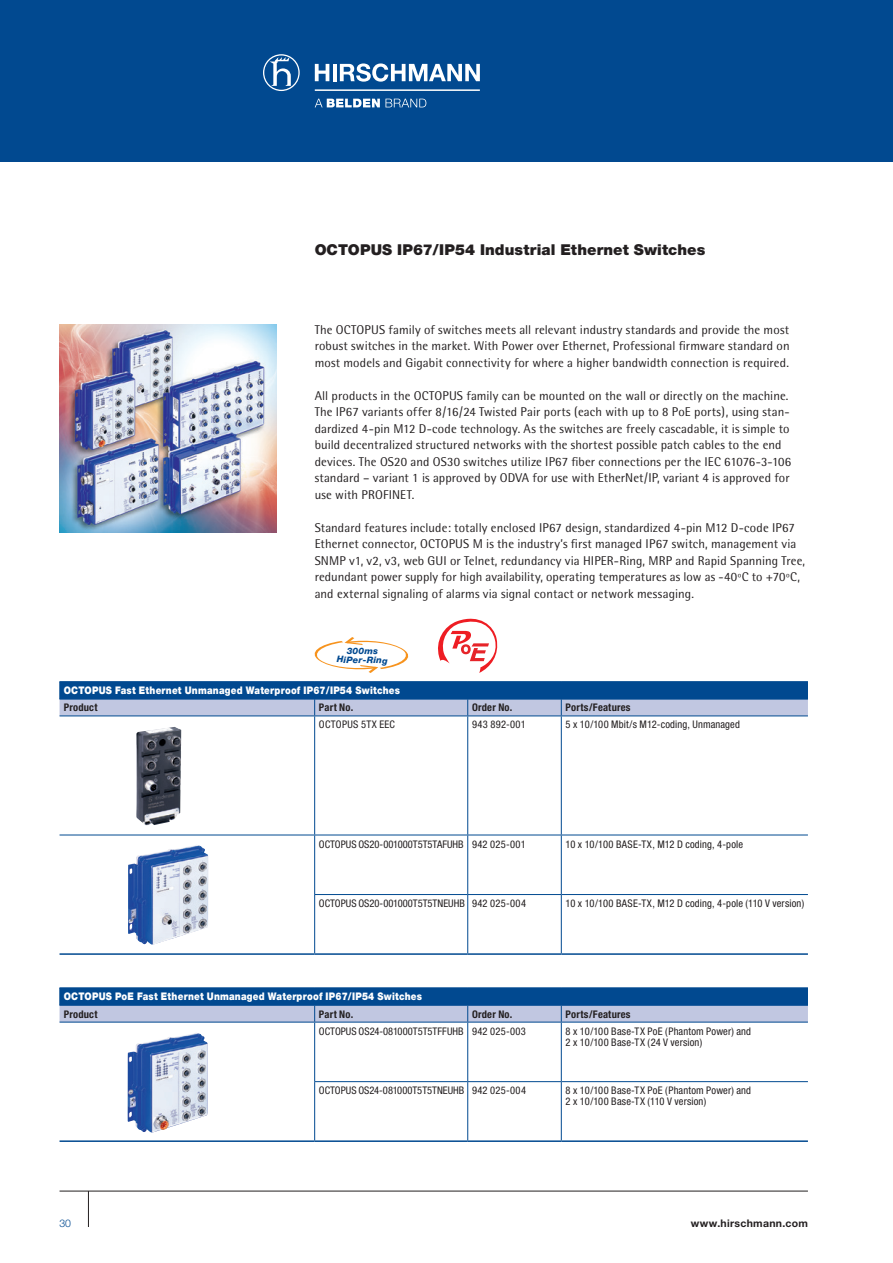
<style>
.page{position:relative;width:893px;height:1263px;background:#fff}
.page>*{position:absolute;margin:0;border:0;box-sizing:border-box;transform-origin:0 0}
.t1{font:900 15px "Helvetica Neue";letter-spacing:.005em;color:#231f20}
.t2{font:12.75px/16.5px "Rotis Semi Sans";letter-spacing:.01em;color:#231f20}
.t3{font:condensed 10.5px/11.2px "Helvetica Neue";letter-spacing:.01em;color:#231f20}
.t4{font:900 10.5px "Helvetica Neue";letter-spacing:.025em;color:#fff;scale:.87 1}
.t5{font:700 condensed 10.5px "Helvetica Neue";letter-spacing:.02em;color:#231f20}
.t6{font:condensed 10.5px "Helvetica Neue";letter-spacing:.03em;color:#231f20}
.t7{font:700 10.5px "Helvetica Neue";letter-spacing:.03em;color:#231f20}
.t8{font:300 10.5px "Helvetica Neue";color:#014990}
.t9{font:italic 800 9px/9px "Helvetica Neue";color:#014990;text-align:center}
</style>
<div class="page">
<div style="left:0;top:0;width:893px;height:162px;background:#014990"></div>
<hr style="left:88px;top:1191px;width:1px;height:36px;background:#231f20">
<hr style="left:60px;top:1191px;width:748px;height:1px;background:#231f20">
<svg style="left:315px;top:99px;width:111px;height:8px"></svg>
<svg style="left:263px;top:54px;width:37px;height:37px"></svg>
<hr style="left:315px;top:89px;width:165px;height:2px;background:#fff">
<hr style="left:333px;top:64px;width:4px;height:17px;background:#fff">
<svg style="left:315px;top:64px;width:14px;height:17px"></svg>
<svg style="left:340px;top:63px;width:140px;height:19px"></svg>
<img style="left:60px;top:324px;width:216px;height:208px">
<svg style="left:314px;top:637px;width:95px;height:36px"></svg>
<svg style="left:60px;top:699px;width:748px;height:323px"></svg>
<hr style="left:60px;top:715px;width:255px;height:1px;background:#014990">
<hr style="left:315px;top:715px;width:153px;height:1px;background:#014990">
<svg style="left:467px;top:699px;width:1px;height:16px"></svg>
<hr style="left:468px;top:715px;width:93px;height:1px;background:#014990">
<svg style="left:561px;top:699px;width:1px;height:16px"></svg>
<hr style="left:561px;top:715px;width:247px;height:1px;background:#014990">
<hr style="left:467px;top:716px;width:1px;height:118px;background:#014990">
<hr style="left:467px;top:835px;width:1px;height:59px;background:#014990">
<hr style="left:467px;top:895px;width:1px;height:58px;background:#014990">
<svg style="left:467px;top:1006px;width:1px;height:16px"></svg>
<hr style="left:60px;top:1022px;width:255px;height:1px;background:#014990">
<hr style="left:315px;top:1022px;width:153px;height:1px;background:#014990">
<hr style="left:467px;top:1022px;width:1px;height:59px;background:#014990">
<hr style="left:468px;top:1022px;width:93px;height:1px;background:#014990">
<hr style="left:561px;top:1022px;width:247px;height:1px;background:#014990">
<hr style="left:467px;top:1082px;width:1px;height:58px;background:#014990">
<hr style="left:561px;top:716px;width:1px;height:118px;background:#014990">
<hr style="left:561px;top:835px;width:1px;height:59px;background:#014990">
<hr style="left:561px;top:895px;width:1px;height:58px;background:#014990">
<svg style="left:561px;top:1006px;width:1px;height:16px"></svg>
<hr style="left:561px;top:1022px;width:1px;height:59px;background:#014990">
<hr style="left:561px;top:1082px;width:1px;height:58px;background:#014990">
<hr style="left:60px;top:953px;width:255px;height:2px;background:#014990">
<hr style="left:315px;top:953px;width:153px;height:2px;background:#014990">
<hr style="left:468px;top:953px;width:93px;height:2px;background:#014990">
<hr style="left:561px;top:953px;width:247px;height:2px;background:#014990">
<hr style="left:60px;top:1140px;width:255px;height:2px;background:#014990">
<hr style="left:315px;top:1140px;width:153px;height:2px;background:#014990">
<hr style="left:468px;top:1140px;width:93px;height:2px;background:#014990">
<hr style="left:561px;top:1140px;width:247px;height:2px;background:#014990">
<hr style="left:60px;top:834px;width:255px;height:1px;background:#014990">
<hr style="left:315px;top:834px;width:153px;height:1px;background:#014990">
<hr style="left:468px;top:834px;width:93px;height:1px;background:#014990">
<hr style="left:561px;top:834px;width:247px;height:1px;background:#014990">
<hr style="left:314px;top:894px;width:154px;height:1px;background:#014990">
<hr style="left:468px;top:894px;width:93px;height:1px;background:#014990">
<hr style="left:561px;top:894px;width:247px;height:1px;background:#014990">
<hr style="left:314px;top:1081px;width:154px;height:1px;background:#014990">
<hr style="left:468px;top:1081px;width:93px;height:1px;background:#014990">
<hr style="left:561px;top:1081px;width:247px;height:1px;background:#014990">
<svg style="left:314px;top:699px;width:1px;height:16px"></svg>
<hr style="left:314px;top:716px;width:1px;height:118px;background:#014990">
<hr style="left:314px;top:835px;width:1px;height:59px;background:#014990">
<hr style="left:314px;top:895px;width:1px;height:58px;background:#014990">
<svg style="left:314px;top:1006px;width:1px;height:16px"></svg>
<hr style="left:314px;top:1022px;width:1px;height:59px;background:#014990">
<hr style="left:314px;top:1082px;width:1px;height:58px;background:#014990">
<hr style="left:60px;top:1005px;width:255px;height:1px;background:#014990">
<hr style="left:315px;top:1005px;width:153px;height:1px;background:#014990">
<hr style="left:468px;top:1005px;width:93px;height:1px;background:#014990">
<hr style="left:561px;top:1005px;width:247px;height:1px;background:#014990">
<div style="left:60px;top:681px;width:748px;height:18px;background:#014990"></div>
<div style="left:60px;top:987px;width:748px;height:18px;background:#014990"></div>
<img style="left:136px;top:727px;width:45px;height:98px">
<img style="left:128px;top:1033px;width:80px;height:99px">
<img style="left:128px;top:845px;width:80px;height:100px">
<svg style="left:438px;top:618px;width:60px;height:55px"></svg>
<p class="t1" style="left:315px;top:240px;width:392px">OCTOPUS IP67/IP54 Industrial Ethernet Switches</p>
<p class="t2" style="left:315px;top:321px;width:476px;text-align:justify">The OCTOPUS family of switches meets all relevant industry standards and provide the most robust switches in the market. With Power over Ethernet, Professional firmware standard on most models and Gigabit connectivity for where a higher bandwidth connection is required.</p>
<p class="t2" style="left:315px;top:387px;width:478px">All products in the OCTOPUS family can be mounted on the wall or directly on the machine.<br>The IP67 variants offer 8/16/24 Twisted Pair ports (each with up to 8 PoE ports), using stan&shy;dardized 4-pin M12 D-code technology. As the switches are freely cascadable, it is simple to build decentralized structured networks with the shortest possible patch cables to the end devices. The OS20 and OS30 switches utilize IP67 fiber connections per the IEC 61076-3-106 standard – variant 1 is approved by ODVA for use with EtherNet/IP, variant 4 is approved for use with PROFINET.</p>
<p class="t2" style="left:315px;top:519px;width:492px">Standard features include: totally enclosed IP67 design, standardized 4-pin M12 D-code IP67<br>Ethernet connector, OCTOPUS M is the industry’s first managed IP67 switch, management via SNMP v1, v2, v3, web GUI or Telnet, redundancy via HIPER-Ring, MRP and Rapid Spanning Tree, redundant power supply for high availability, operating temperatures as low as -40ºC to +70ºC, and external signaling of alarms via signal contact or network messaging.</p>
<p class="t9" style="left:337px;top:645px;width:52px;rotate:2deg">300ms<br>HiPer-Ring</p>
<p class="t4" style="left:64px;top:684px;width:388px">OCTOPUS Fast Ethernet Unmanaged Waterproof IP67/IP54 Switches</p>
<p class="t5" style="left:64px;top:701px;width:35px">Product</p>
<p class="t5" style="left:319px;top:701px;width:36px">Part No.</p>
<p class="t5" style="left:472px;top:701px;width:42px">Order No.</p>
<p class="t5" style="left:566px;top:701px;width:67px">Ports/Features</p>
<p class="t6" style="left:319px;top:719px;width:78px">OCTOPUS 5TX EEC</p>
<p class="t6" style="left:472px;top:719px;width:55px">943 892-001</p>
<p class="t3" style="left:566px;top:719px;width:176px">5 x 10/100 Mbit/s M12-coding, Unmanaged</p>
<p class="t3" style="left:319px;top:838px;width:208px">OCTOPUS OS20-001000T5T5TAFUHB 942 025-001</p>
<p class="t3" style="left:566px;top:838px;width:179px">10 x 10/100 BASE-TX, M12 D coding, 4-pole</p>
<p class="t3" style="left:319px;top:898px;width:209px">OCTOPUS OS20-001000T5T5TNEUHB 942 025-004</p>
<p class="t3" style="left:566px;top:898px;width:240px">10 x 10/100 BASE-TX, M12 D coding, 4-pole (110 V version)</p>
<p class="t4" style="left:64px;top:990px;width:413px">OCTOPUS PoE Fast Ethernet Unmanaged Waterproof IP67/IP54 Switches</p>
<p class="t5" style="left:64px;top:1007px;width:35px">Product</p>
<p class="t5" style="left:319px;top:1007px;width:36px">Part No.</p>
<p class="t5" style="left:472px;top:1007px;width:42px">Order No.</p>
<p class="t5" style="left:566px;top:1007px;width:67px">Ports/Features</p>
<p class="t3" style="left:319px;top:1025px;width:209px">OCTOPUS OS24-081000T5T5TFFUHB 942 025-003</p>
<p class="t3" style="left:566px;top:1025px;width:187px">8 x 10/100 Base-TX PoE (Phantom Power) and<br>2 x 10/100 Base-TX (24 V version)</p>
<p class="t3" style="left:319px;top:1085px;width:209px">OCTOPUS OS24-081000T5T5TNEUHB 942 025-004</p>
<p class="t3" style="left:566px;top:1085px;width:187px">8 x 10/100 Base-TX PoE (Phantom Power) and<br>2 x 10/100 Base-TX (110 V version)</p>
<p class="t8" style="left:60px;top:1216px;width:13px">30</p>
<p class="t7" style="left:691px;top:1216px;width:119px">www.hirschmann.com</p>
</div>
